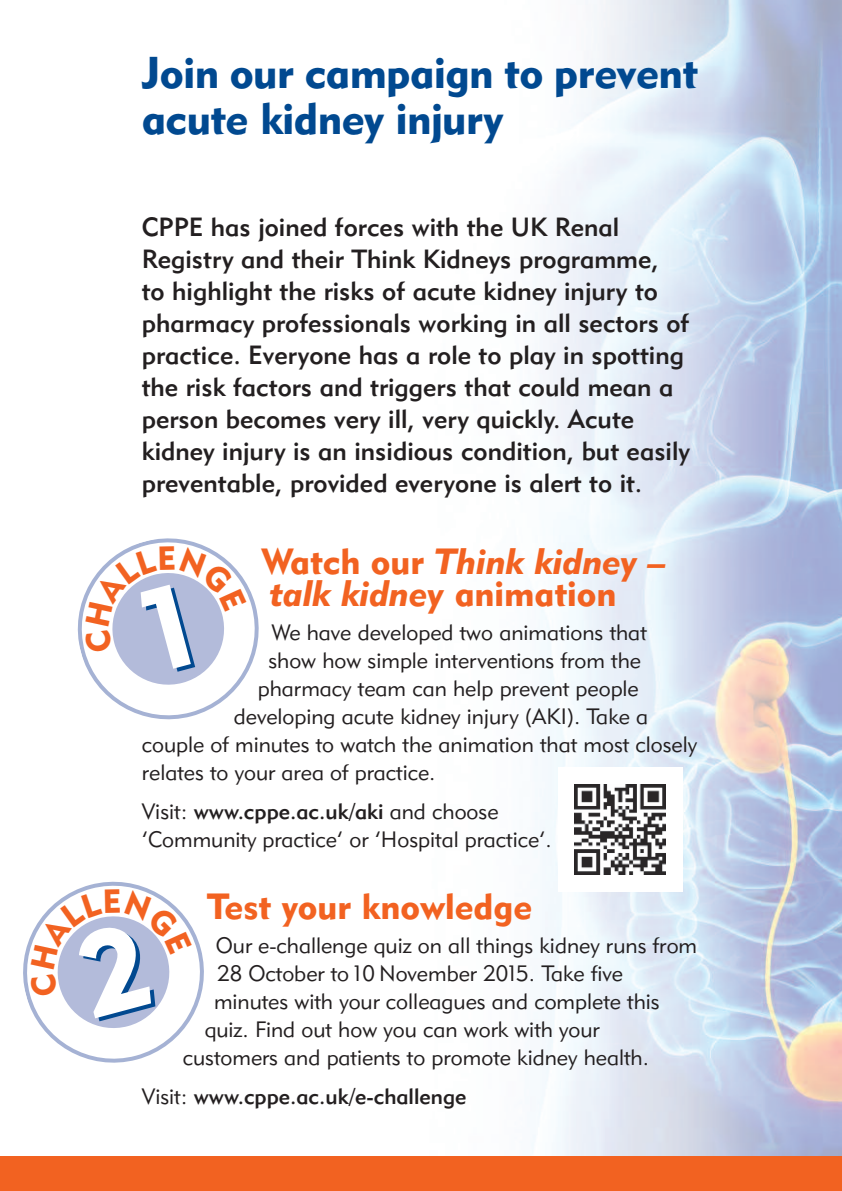
<style>
.page{position:relative;width:842px;height:1191px;background:#fff}
.page>*{position:absolute;margin:0;border:0;box-sizing:border-box;transform-origin:0 0}
.t1{font:44px/46px "Geometric 415 BT Black A";letter-spacing:-.01em;color:#014990}
.t2{font:36px/32px "Geometric 415 BT Black Italic A";color:#f26221}
.t3{font:36px "Geometric 415 BT Black A";color:#f26221}
.t4{font:26px/32px "Geometric 415 BT Medium A";color:#231f20}
.t5{font:22px "Geometric 415 BT Lite A";color:#231f20}
.t6{font:22px "Geometric 415 BT Medium A";color:#231f20}
.s1{font-family:"Geometric 415 BT Black A"}
.s2{font-family:"Geometric 415 BT Lite A"}
</style>
<div class="page">
<img style="left:377px;top:0;width:465px;height:1157px">
<div style="left:0;top:1157px;width:842px;height:34px;background:#f26221"></div>
<svg style="left:77px;top:538px;width:182px;height:182px"></svg>
<div style="left:558px;top:767px;width:124px;height:124px;background:#fff"></div>
<img style="left:575px;top:784px;width:90px;height:90px">
<svg style="left:85px;top:546px;width:162px;height:151px"></svg>
<svg style="left:23px;top:881px;width:181px;height:182px"></svg>
<h1 class="t1" style="left:142px;top:50px;width:558px">Join our campaign to prevent acute kidney injury</h1>
<p class="t4" style="left:142px;top:211px;width:550px">CPPE has joined forces with the UK Renal Registry and their Think Kidneys programme,<br>to highlight the risks of acute kidney injury to pharmacy professionals working in all sectors of practice. Everyone has a role to play in spotting the risk factors and triggers that could mean a person becomes very ill, very quickly. Acute kidney injury is an insidious condition, but easily preventable, provided everyone is alert to it.</p>
<h2 class="t2" style="left:261px;top:546px;width:406px"><span class="s1">Watch our</span> Think kidney – talk kidney <span class="s1">animation</span></h2>
<p class="t5" style="left:271px;top:619px;width:377px">We have developed two animations that</p>
<p class="t5" style="left:268px;top:647px;width:374px">show how simple interventions from the</p>
<p class="t5" style="left:258px;top:675px;width:383px">pharmacy team can help prevent people</p>
<p class="t5" style="left:234px;top:703px;width:416px">developing acute kidney injury (AKI). Take a</p>
<p class="t5" style="left:142px;top:731px;width:557px">couple of minutes to watch the animation that most closely</p>
<p class="t5" style="left:142px;top:759px;width:295px">relates to your area of practice.</p>
<p class="t6" style="left:142px;top:799px;width:358px"><span class="s2">Visit:</span> www.cppe.ac.uk/aki <span class="s2">and choose</span></p>
<p class="t5" style="left:142px;top:827px;width:412px">‘Community practice’ or ‘Hospital practice’.</p>
<h2 class="t3" style="left:207px;top:885px;width:326px">Test your knowledge</h2>
<p class="t5" style="left:216px;top:932px;width:483px">Our e-challenge quiz on all things kidney runs from</p>
<p class="t5" style="left:217px;top:960px;width:407px">28 October to10 November 2015. Take five</p>
<p class="t5" style="left:214px;top:988px;width:447px">minutes with your colleagues and complete this</p>
<p class="t5" style="left:205px;top:1016px;width:396px">quiz. Find out how you can work with your</p>
<p class="t5" style="left:183px;top:1044px;width:468px">customers and patients to promote kidney health.</p>
<p class="t6" style="left:142px;top:1083px;width:326px"><span class="s2">Visit:</span> www.cppe.ac.uk/e-challenge</p>
</div>
